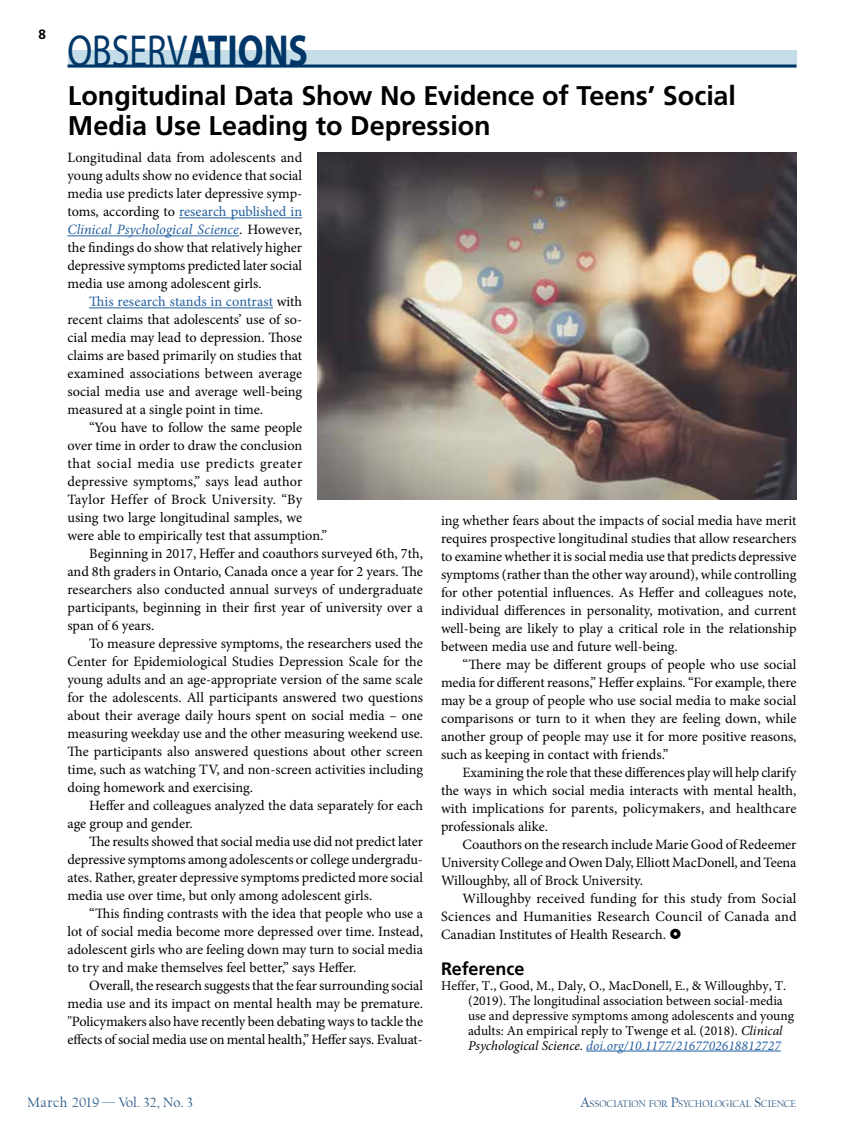
<style>
.page{position:relative;width:864px;height:1134px;background:#fff}
.page>*{position:absolute;margin:0;border:0;box-sizing:border-box;transform-origin:0 0}
.t1{font:45px "Myriad Pro";color:#003768;scale:.8 1}
.t2{font:700 27px/30px "Frutiger";letter-spacing:-.005em;color:#000}
.t3{font:700 18px "Frutiger";letter-spacing:-.005em;color:#000}
.t4{font:14.25px/18px "Minion Pro";color:#000;text-align:justify}
.t5{font:14.25px "Minion Pro";letter-spacing:.03em;color:#000}
.t6{font:14.25px "Californian FB";letter-spacing:.02em;color:#275785}
.t7{font:13.5px/15px "Minion Pro";color:#000}
.t8{font:700 13.5px "Frutiger";color:#000}
.t9{font:10.05px "Californian FB";color:#275785}
.s1{font-weight:700}
.s2{color:#215e9e}
.s3{font-style:italic;color:#215e9e}
.s4{font-style:italic}
.s5{font-size:14.25px}
</style>
<div class="page">
<div style="left:68px;top:50px;width:728px;height:18px;background:#c4dde9"></div>
<svg style="left:68px;top:64px;width:728px;height:4px;background:#306088"></svg>
<hr style="left:179px;top:218px;width:123px;height:1px;background:#215e9e">
<hr style="left:68px;top:236px;width:171px;height:1px;background:#215e9e">
<hr style="left:89px;top:308px;width:184px;height:1px;background:#215e9e">
<hr style="left:586px;top:1051px;width:195px;height:1px;background:#215e9e">
<img style="left:317px;top:152px;width:480px;height:348px">
<p class="t8" style="left:39px;top:26px;width:9px">8</p>
<h1 class="t1" style="left:68px;top:24px;width:302px">OBSERV<span class="s1">ATIONS</span></h1>
<h2 class="t2" style="left:68px;top:81px;width:669px">Longitudinal Data Show No Evidence of Teens’ Social<br>Media Use Leading to Depression</h2>
<p class="t4" style="left:68px;top:149px;width:236px">Longitudinal data from adolescents and young adults show no evidence that social media use predicts later depressive symp&shy;toms, according to <span class="s2">research published in </span><span class="s3">Clinical Psychological Science</span>. However, the findings do show that relatively higher depressive symptoms predicted later social media use among adolescent girls.</p>
<p class="t4" style="left:68px;top:293px;width:236px;text-indent:22px"><span class="s2">This research stands in contrast</span> with recent claims that adolescents’ use of so&shy;cial media may lead to depression. Those claims are based primarily on studies that examined associations between average social media use and average well-being measured at a single point in time.</p>
<p class="t4" style="left:89px;top:419px;width:215px">“You have to follow the same people</p>
<p class="t4" style="left:68px;top:437px;width:236px">over time in order to draw the conclusion</p>
<p class="t5" style="left:68px;top:454px;width:236px">that social media use predicts greater</p>
<p class="t4" style="left:68px;top:473px;width:236px">depressive symptoms,” says lead author</p>
<p class="t4" style="left:68px;top:491px;width:236px">Taylor Heffer of Brock University. “By</p>
<p class="t4" style="left:68px;top:509px;width:236px">using two large longitudinal samples, we</p>
<p class="t4" style="left:68px;top:527px;width:261px">were able to empirically test that assumption.”</p>
<p class="t4" style="left:89px;top:545px;width:335px">Beginning in 2017, Heffer and coauthors surveyed 6th, 7th,</p>
<p class="t4" style="left:68px;top:563px;width:357px">and 8th graders in Ontario, Canada once a year for 2 years. The</p>
<p class="t4" style="left:68px;top:581px;width:357px">researchers also conducted annual surveys of undergraduate</p>
<p class="t4" style="left:68px;top:599px;width:357px">participants, beginning in their first year of university over a</p>
<p class="t4" style="left:68px;top:617px;width:88px">span of 6 years.</p>
<p class="t4" style="left:89px;top:635px;width:335px">To measure depressive symptoms, the researchers used the</p>
<p class="t4" style="left:68px;top:653px;width:357px">Center for Epidemiological Studies Depression Scale for the</p>
<p class="t4" style="left:68px;top:671px;width:357px">young adults and an age-appropriate version of the same scale</p>
<p class="t4" style="left:68px;top:689px;width:357px">for the adolescents. All participants answered two questions</p>
<p class="t4" style="left:68px;top:707px;width:357px">about their average daily hours spent on social media – one</p>
<p class="t4" style="left:68px;top:725px;width:357px">measuring weekday use and the other measuring weekend use.</p>
<p class="t4" style="left:68px;top:743px;width:357px">The participants also answered questions about other screen</p>
<p class="t4" style="left:68px;top:761px;width:357px">time, such as watching TV, and non-screen activities including</p>
<p class="t4" style="left:68px;top:779px;width:187px">doing homework and exercising.</p>
<p class="t4" style="left:89px;top:797px;width:335px">Heffer and colleagues analyzed the data separately for each</p>
<p class="t4" style="left:68px;top:815px;width:127px">age group and gender.</p>
<p class="t4" style="left:89px;top:833px;width:335px">The results showed that social media use did not predict later</p>
<p class="t4" style="left:68px;top:851px;width:357px">depressive symptoms among adolescents or college undergradu-</p>
<p class="t4" style="left:68px;top:869px;width:357px">ates. Rather, greater depressive symptoms predicted more social</p>
<p class="t4" style="left:68px;top:887px;width:306px">media use over time, but only among adolescent girls.</p>
<p class="t4" style="left:89px;top:905px;width:335px">“This finding contrasts with the idea that people who use a</p>
<p class="t4" style="left:68px;top:923px;width:357px">lot of social media become more depressed over time. Instead,</p>
<p class="t4" style="left:68px;top:941px;width:357px">adolescent girls who are feeling down may turn to social media</p>
<p class="t4" style="left:68px;top:959px;width:291px">to try and make themselves feel better,” says Heffer.</p>
<p class="t4" style="left:89px;top:977px;width:336px">Overall, the research suggests that the fear surrounding social</p>
<p class="t4" style="left:68px;top:995px;width:357px">media use and its impact on mental health may be premature.</p>
<p class="t4" style="left:68px;top:1013px;width:357px">"Policymakers also have recently been debating ways to tackle the</p>
<p class="t4" style="left:68px;top:1031px;width:357px">effects of social media use on mental health,” Heffer says. Evaluat-</p>
<p class="t4" style="left:441px;top:511px;width:357px">ing whether fears about the impacts of social media have merit requires prospective longitudinal studies that allow researchers to examine whether it is social media use that predicts depressive symptoms (rather than the other way around), while controlling for other potential influences. As Heffer and colleagues note, individual differences in personality, motivation, and current well-being are likely to play a critical role in the relationship between media use and future well-being.</p>
<p class="t4" style="left:441px;top:655px;width:357px;text-indent:22px">“There may be different groups of people who use social media for different reasons,” Heffer explains. “For example, there may be a group of people who use social media to make social comparisons or turn to it when they are feeling down, while another group of people may use it for more positive reasons, such as keeping in contact with friends.”</p>
<p class="t4" style="left:441px;top:763px;width:357px;text-indent:22px">Examining the role that these differences play will help clarify the ways in which social media interacts with mental health, with implications for parents, policymakers, and healthcare professionals alike.</p>
<p class="t4" style="left:441px;top:835px;width:357px;text-indent:22px">Coauthors on the research include Marie Good of Redeemer University College and Owen Daly, Elliott MacDonell, and Teena Willoughby, all of Brock University.</p>
<p class="t4" style="left:441px;top:889px;width:357px;text-indent:22px">Willoughby received funding for this study from Social Sciences and Humanities Research Council of Canada and Canadian Institutes of Health Research.</p>
<p class="t3" style="left:441px;top:958px;width:85px">Reference</p>
<p class="t7" style="left:468px;top:978px;width:328px;text-indent:-27px">Heffer, T., Good, M., Daly, O., MacDonell, E., &amp; Willoughby, T. (2019). The longitudinal association between social-media use and depressive symptoms among adolescents and young adults: An empirical reply to Twenge et al. (2018). <span class="s4">Clinical Psychological Science</span>. <span class="s3">doi.org/10.1177/2167702618812727</span></p>
<p class="t6" style="left:27px;top:1094px;width:168px">March 2019 — Vol. 32, No. 3</p>
<p class="t9" style="left:581px;top:1098px;width:217px"><span class="s5">A</span>SSOCIATION FOR <span class="s5">P</span>SYCHOLOGICAL <span class="s5">S</span>CIENCE</p>
</div>
